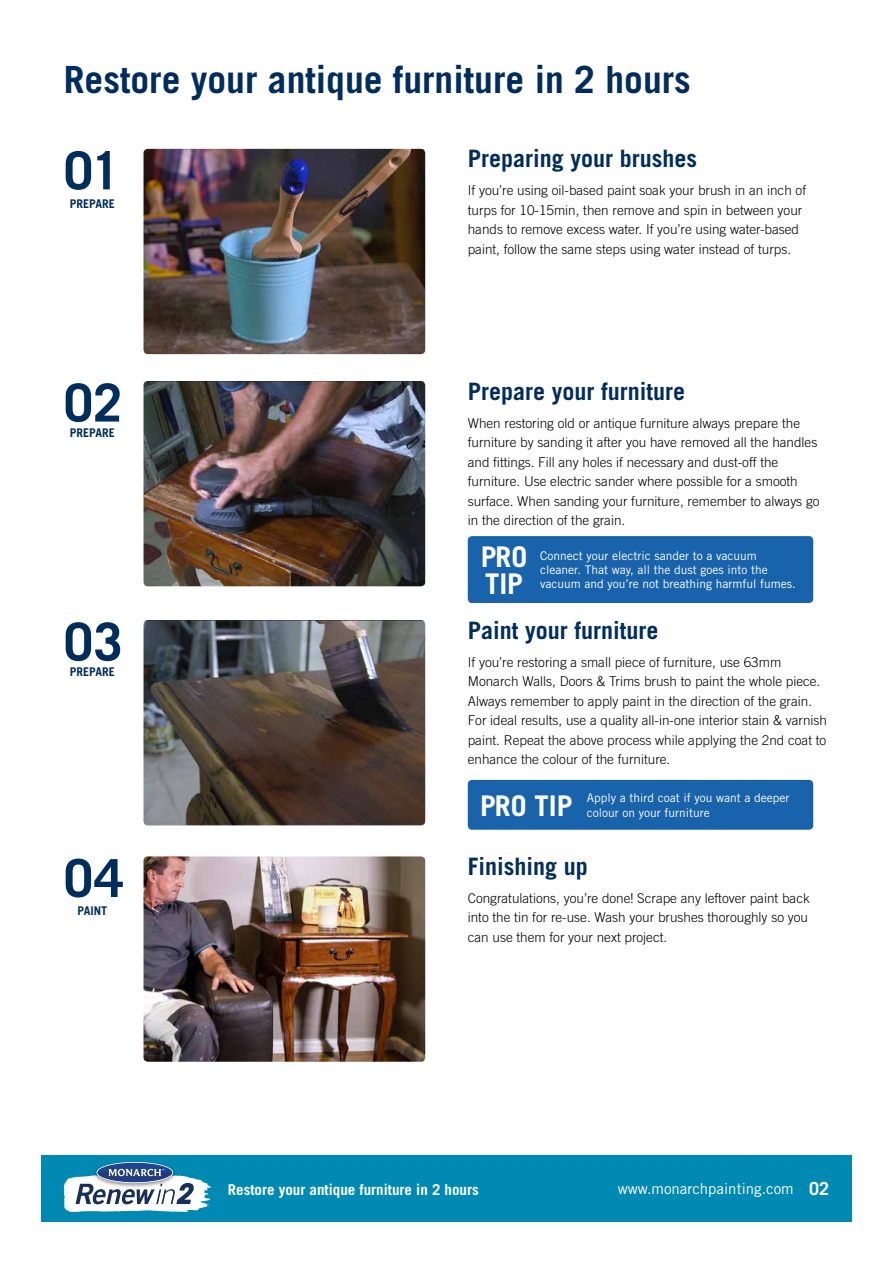
<style>
.page{position:relative;width:893px;height:1263px;background:#fff}
.page>*{position:absolute;margin:0;border:0;box-sizing:border-box;transform-origin:0 0}
.t1{font:700 52.5px "Trade Gothic";letter-spacing:.005em;color:#002d5d}
.t2{font:700 37.5px "Trade Gothic";color:#002d5d}
.t3{font:700 28.5px/27px "Trade Gothic";color:#fff}
.t4{font:700 24px "Trade Gothic";color:#002d5d}
.t5{font:700 15px "Trade Gothic";color:#fff}
.t6{font:15px "Trade Gothic";color:#fff}
.t7{font:300 13.5px/19.5px "Trade Gothic";color:#000}
.t8{font:12px/14.2px "Trade Gothic";color:#fff}
.t9{font:700 12px "Trade Gothic";color:#002d5d}
.s1{font-weight:700;font-size:18px}
</style>
<div class="page">
<div style="left:41px;top:1155px;width:811px;height:67px;background:#008ab3"></div>
<svg style="left:64px;top:1162px;width:147px;height:50px"></svg>
<img style="left:144px;top:149px;width:281px;height:205px">
<img style="left:144px;top:381px;width:281px;height:205px">
<img style="left:144px;top:620px;width:281px;height:205px">
<img style="left:144px;top:856px;width:281px;height:206px">
<div style="left:468px;top:780px;width:345px;height:50px;background:#1963ad;border-radius:4px"></div>
<div style="left:468px;top:536px;width:345px;height:67px;background:#1963ad;border-radius:4px"></div>
<h2 class="t2" style="left:64px;top:56px;width:629px">Restore your antique furniture in 2 hours</h2>
<h1 class="t1" style="left:64px;top:138px;width:58px">01</h1>
<p class="t9" style="left:70px;top:196px;width:46px">PREPARE</p>
<h1 class="t1" style="left:64px;top:371px;width:60px">02</h1>
<p class="t9" style="left:70px;top:425px;width:46px">PREPARE</p>
<h1 class="t1" style="left:64px;top:610px;width:60px">03</h1>
<p class="t9" style="left:70px;top:665px;width:46px">PREPARE</p>
<h1 class="t1" style="left:64px;top:846px;width:61px">04</h1>
<p class="t9" style="left:77px;top:903px;width:31px">PAINT</p>
<h3 class="t4" style="left:468px;top:144px;width:231px">Preparing your brushes</h3>
<p class="t7" style="left:468px;top:181px;width:340px">If you’re using oil-based paint soak your brush in an inch of turps for 10-15min, then remove and spin in between your hands to remove excess water. If you’re using water-based paint, follow the same steps using water instead of turps.</p>
<h3 class="t4" style="left:468px;top:376px;width:219px">Prepare your furniture</h3>
<p class="t7" style="left:468px;top:413px;width:353px">When restoring old or antique furniture always prepare the furniture by sanding it after you have removed all the handles and fittings. Fill any holes if necessary and dust-off the furniture. Use electric sander where possible for a smooth surface. When sanding your furniture, remember to always go in the direction of the grain.</p>
<h3 class="t3" style="left:481px;top:543px;width:48px">PRO<br>TIP</h3>
<p class="t8" style="left:540px;top:548px;width:257px">Connect your electric sander to a vacuum cleaner. That way, all the dust goes into the vacuum and you’re not breathing harmful fumes.</p>
<h3 class="t4" style="left:468px;top:615px;width:192px">Paint your furniture</h3>
<p class="t7" style="left:468px;top:652px;width:361px">If you’re restoring a small piece of furniture, use 63mm Monarch Walls, Doors &amp; Trims brush to paint the whole piece.<br>Always remember to apply paint in the direction of the grain.<br>For ideal results, use a quality all-in-one interior stain &amp; varnish paint. Repeat the above process while applying the 2nd coat to enhance the colour of the furniture.</p>
<h3 class="t3" style="left:480px;top:792px;width:94px">PRO TIP</h3>
<p class="t8" style="left:587px;top:791px;width:204px">Apply a third coat if you want a deeper</p>
<p class="t8" style="left:587px;top:805px;width:124px">colour on your furniture</p>
<h3 class="t4" style="left:468px;top:852px;width:121px">Finishing up</h3>
<p class="t7" style="left:468px;top:888px;width:344px">Congratulations, you’re done! Scrape any leftover paint back into the tin for re-use. Wash your brushes thoroughly so you can use them for your next project.</p>
<p class="t5" style="left:228px;top:1181px;width:252px">Restore your antique furniture in 2 hours</p>
<p class="t6" style="left:618px;top:1180px;width:213px">www.monarchpainting.com <span class="s1">02</span></p>
</div>
